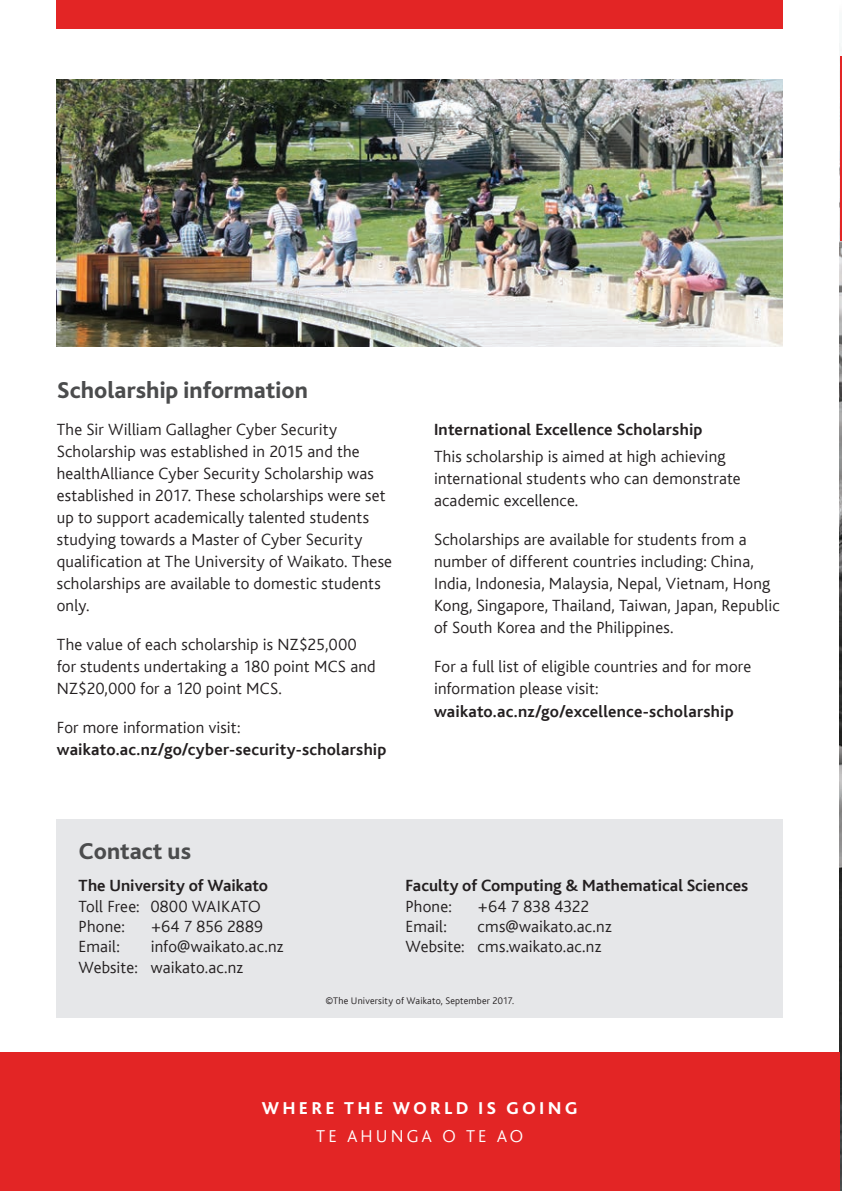
<style>
.page{position:relative;width:842px;height:1191px;background:#fff}
.page>*{position:absolute;margin:0;border:0;box-sizing:border-box;transform-origin:0 0}
.t1{font:800 24px "Bliss 2";color:#4b4c4d}
.t2{font:800 18px "Bliss 2";letter-spacing:.18em;color:#fff}
.t3{font:18px "Bliss CE Light";letter-spacing:.165em;color:#fff}
.t4{font:17px/22px "Bliss CE Light";letter-spacing:.01em;color:#231f20}
.t5{font:17px "Bliss CE Bold";letter-spacing:.01em;color:#231f20}
.t6{font:10px "Bliss CE Light";letter-spacing:.02em;color:#231f20}
</style>
<div class="page">
<img style="left:839px;top:43px;width:2px;height:1148px">
<hr style="left:839px;top:57px;width:2px;height:184px;background:#e32525">
<div style="left:57px;top:0;width:725px;height:28px;background:#e32525"></div>
<div style="left:57px;top:819px;width:725px;height:199px;background:#e6e7e9"></div>
<div style="left:0;top:1052px;width:839px;height:139px;background:#e32525"></div>
<img style="left:57px;top:79px;width:725px;height:267px">
<h1 class="t1" style="left:57px;top:375px;width:252px">Scholarship information</h1>
<p class="t4" style="left:57px;top:418px;width:337px">The Sir William Gallagher Cyber Security Scholarship was established in 2015 and the healthAlliance Cyber Security Scholarship was established in 2017. These scholarships were set up to support academically talented students studying towards a Master of Cyber Security qualification at The University of Waikato. These scholarships are available to domestic students only.</p>
<p class="t4" style="left:57px;top:633px;width:320px">The value of each scholarship is NZ$25,000 for students undertaking a 180 point MCS and<br>NZ$20,000 for a 120 point MCS.</p>
<p class="t4" style="left:57px;top:716px;width:185px">For more information visit:</p>
<p class="t5" style="left:57px;top:740px;width:331px">waikato.ac.nz/go/cyber-security-scholarship</p>
<p class="t5" style="left:434px;top:420px;width:270px">International Excellence Scholarship</p>
<p class="t4" style="left:434px;top:446px;width:308px">This scholarship is aimed at high achieving international students who can demonstrate academic excellence.</p>
<p class="t4" style="left:434px;top:529px;width:347px">Scholarships are available for students from a number of different countries including: China, India, Indonesia, Malaysia, Nepal, Vietnam, Hong Kong, Singapore, Thailand, Taiwan, Japan, Republic of South Korea and the Philippines.</p>
<p class="t4" style="left:434px;top:656px;width:318px">For a full list of eligible countries and for more information please visit:</p>
<p class="t5" style="left:434px;top:702px;width:301px">waikato.ac.nz/go/excellence-scholarship</p>
<h1 class="t1" style="left:79px;top:836px;width:114px">Contact us</h1>
<p class="t5" style="left:79px;top:876px;width:191px">The University of Waikato</p>
<p class="t4" style="left:79px;top:896px;width:183px;line-height:20.4px">Toll Free: 0800 WAIKATO<br>Phone:</p>
<p class="t4" style="left:151px;top:915px;width:114px">+64 7 856 2889</p>
<p class="t4" style="left:79px;top:937px;width:206px;line-height:20.4px;text-indent:72px">info@waikato.ac.nz<br>Website: waikato.ac.nz</p>
<p class="t4" style="left:79px;top:936px;width:43px">Email:</p>
<p class="t5" style="left:405px;top:876px;width:344px">Faculty of Computing &amp; Mathematical Sciences</p>
<p class="t4" style="left:405px;top:895px;width:48px">Phone:</p>
<p class="t4" style="left:477px;top:895px;width:113px">+64 7 838 4322</p>
<p class="t4" style="left:405px;top:915px;width:43px">Email:</p>
<p class="t4" style="left:405px;top:916px;width:208px;line-height:20.4px;text-indent:72px">cms@waikato.ac.nz<br>Website: cms.waikato.ac.nz</p>
<p class="t6" style="left:325px;top:995px;width:190px">©The University of Waikato, September 2017.</p>
<p class="t2" style="left:262px;top:1097px;width:317px">WHERE THE WORLD IS GOING</p>
<p class="t3" style="left:316px;top:1126px;width:208px">TE AHUNGA O TE AO</p>
</div>
